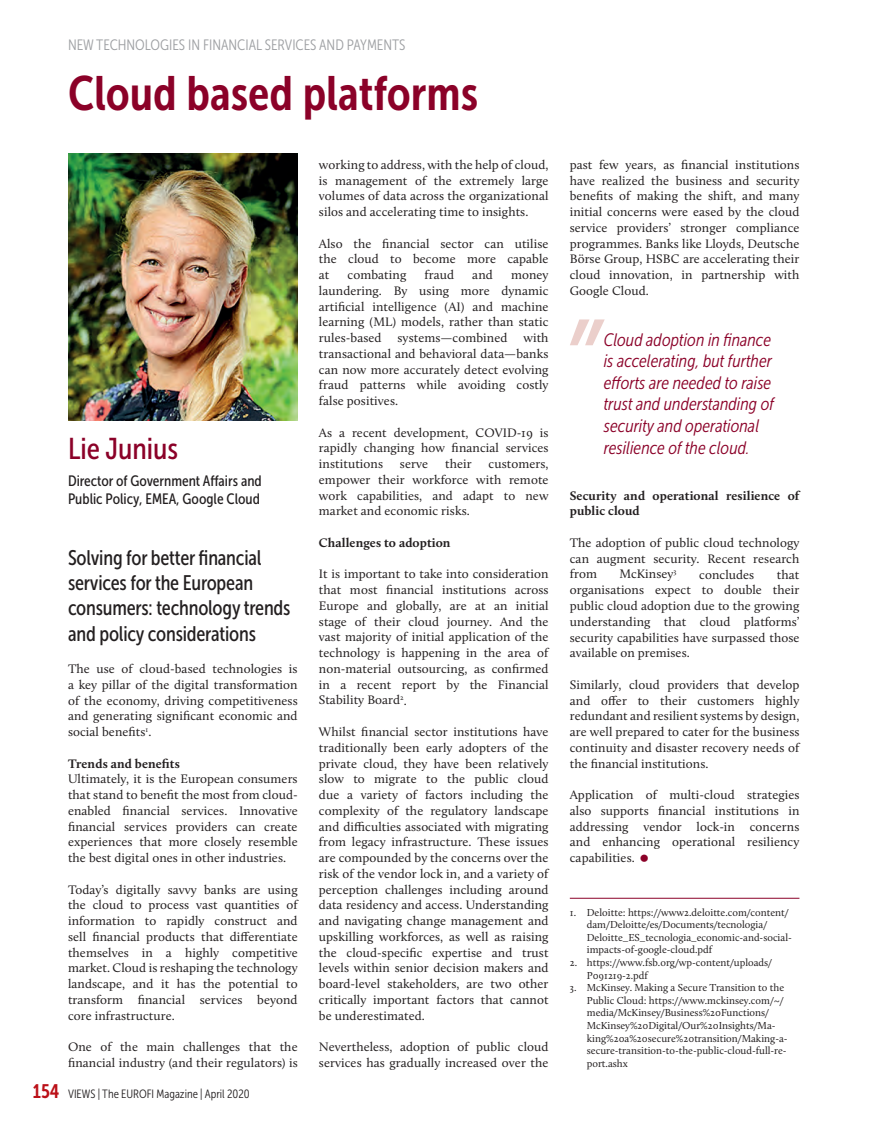
<style>
.page{position:relative;width:893px;height:1127px;background:#fff}
.page>*{position:absolute;margin:0;border:0;box-sizing:border-box;transform-origin:0 0}
.t1{font:48px "Museo Sans Cond 700";color:#8b0128}
.PETIT_Nom{font:30px "Museo Sans Cond 500";color:#8b0128}
.PETIT_Titre{font:21px/25.2px "Museo Sans Cond 500";letter-spacing:-.01em;color:#231f20}
.t2{font:19.5px "Museo Sans Cond 700";color:#bb1018}
.t3{font:italic 18px/21.6px "Museo Sans Cond 300";color:#8b0128}
.PETIT_Fonction{font:15px/18px "Museo Sans Cond 500";color:#231f20}
.t4{font:15px "Museo Sans Cond 300";color:#9d9fa2}
.Texte_Justifié{font:12.75px/15.8px "Calluna";letter-spacing:.005em;color:#231f20;text-align:justify}
.Texte_Justifié-2{font:700 12.75px/15.8px "Calluna";letter-spacing:.005em;color:#231f20}
.t5{font:12px "Museo Sans Cond 300";color:#231f20}
.t6{font:10.5px/12.6px "Calluna";color:#231f20}
</style>
<div class="page">
<hr style="left:570px;top:898px;width:229px;height:1px;background:#8b0128">
<img style="left:68px;top:153px;width:230px;height:268px">
<svg style="left:570px;top:319px;width:35px;height:26px"></svg>
<p class="t4" style="left:68px;top:37px;width:339px">NEW TECHNOLOGIES IN FINANCIAL SERVICES AND PAYMENTS</p>
<p class="t1" style="left:68px;top:67px;width:412px">Cloud based platforms</p>
<p class="PETIT_Nom" style="left:68px;top:432px;width:112px">Lie Junius</p>
<p class="PETIT_Fonction" style="left:68px;top:472px;width:195px">Director of Government Affairs and<br>Public Policy, EMEA, Google Cloud</p>
<p class="PETIT_Titre" style="left:68px;top:545px;width:224px">Solving for better financial services for the European consumers: technology trends and policy considerations</p>
<p class="Texte_Justifié" style="left:68px;top:661px;width:231px">The use of cloud-based technologies is a key pillar of the digital transformation of the economy, driving competitiveness and generating significant economic and social benefits<sup>1</sup>.</p>
<p class="Texte_Justifié-2" style="left:68px;top:755px;width:113px">Trends and benefits</p>
<p class="Texte_Justifié" style="left:68px;top:771px;width:231px">Ultimately, it is the European consumers that stand to benefit the most from cloud&shy;enabled financial services. Innovative financial services providers can create experiences that more closely resemble the best digital ones in other industries.</p>
<p class="Texte_Justifié" style="left:68px;top:881px;width:231px">Today’s digitally savvy banks are using the cloud to process vast quantities of information to rapidly construct and sell financial products that differentiate themselves in a highly competitive market. Cloud is reshaping the technology landscape, and it has the potential to transform financial services beyond core infrastructure.</p>
<p class="Texte_Justifié" style="left:68px;top:1039px;width:231px">One of the main challenges that the financial industry (and their regulators) is</p>
<p class="t2" style="left:33px;top:1080px;width:28px">154</p>
<p class="t5" style="left:68px;top:1087px;width:183px">VIEWS | The EUROFI Magazine | April 2020</p>
<p class="Texte_Justifié" style="left:319px;top:157px;width:231px">working to address, with the help of cloud, is management of the extremely large volumes of data across the organizational silos and accelerating time to insights.</p>
<p class="Texte_Justifié" style="left:319px;top:235px;width:231px">Also the financial sector can utilise the cloud to become more capable at</p>
<p class="Texte_Justifié" style="left:348px;top:267px;width:60px">combating</p>
<p class="Texte_Justifié" style="left:424px;top:267px;width:31px">fraud</p>
<p class="Texte_Justifié" style="left:472px;top:267px;width:22px">and</p>
<p class="Texte_Justifié" style="left:319px;top:267px;width:231px;text-indent:192px">money laundering. By using more dynamic artificial intelligence (AI) and machine learning (ML) models, rather than static rules-based</p>
<p class="Texte_Justifié" style="left:319px;top:330px;width:231px;text-indent:205px">with transactional and behavioral data—banks can now more accurately detect evolving fraud patterns while avoiding costly false positives.</p>
<p class="Texte_Justifié" style="left:319px;top:424px;width:231px">As a recent development, COVID-19 is rapidly changing how financial services institutions</p>
<p class="Texte_Justifié" style="left:397px;top:330px;width:111px">systems—combined</p>
<p class="Texte_Justifié" style="left:400px;top:456px;width:30px">serve</p>
<p class="Texte_Justifié" style="left:445px;top:456px;width:28px">their</p>
<p class="Texte_Justifié" style="left:319px;top:456px;width:231px;text-indent:170px">customers, empower their workforce with remote work capabilities, and adapt to new market and economic risks.</p>
<p class="Texte_Justifié-2" style="left:319px;top:534px;width:133px">Challenges to adoption</p>
<p class="Texte_Justifié" style="left:319px;top:566px;width:231px">It is important to take into consideration that most financial institutions across Europe and globally, are at an initial stage of their cloud journey. And the vast majority of initial application of the technology is happening in the area of non-material outsourcing, as confirmed in a recent report by the Financial Stability Board<sup>2</sup>.</p>
<p class="Texte_Justifié" style="left:319px;top:724px;width:231px">Whilst financial sector institutions have traditionally been early adopters of the private cloud, they have been relatively slow to migrate to the public cloud due a variety of factors including the complexity of the regulatory landscape and difficulties associated with migrating from legacy infrastructure. These issues are compounded by the concerns over the risk of the vendor lock in, and a variety of perception challenges including around data residency and access. Understanding and navigating change management and upskilling workforces, as well as raising the cloud-specific expertise and trust levels within senior decision makers and board-level stakeholders, are two other critically important factors that cannot be underestimated.</p>
<p class="Texte_Justifié" style="left:319px;top:1039px;width:231px">Nevertheless, adoption of public cloud services has gradually increased over the</p>
<p class="Texte_Justifié" style="left:570px;top:157px;width:231px">past few years, as financial institutions have realized the business and security benefits of making the shift, and many initial concerns were eased by the cloud service providers’ stronger compliance programmes. Banks like Lloyds, Deutsche Börse Group, HSBC are accelerating their cloud innovation, in partnership with Google Cloud.</p>
<p class="t3" style="left:604px;top:329px;width:172px">Cloud adoption in finance is accelerating, but further efforts are needed to raise trust and understanding of security and operational resilience of the cloud.</p>
<p class="Texte_Justifié-2" style="left:570px;top:487px;width:231px">Security and operational resilience of public cloud</p>
<p class="Texte_Justifié" style="left:570px;top:535px;width:231px">The adoption of public cloud technology can augment security. Recent research from</p>
<p class="Texte_Justifié" style="left:570px;top:566px;width:231px;text-indent:207px">that organisations expect to double their public cloud adoption due to the growing understanding that cloud platforms’ security capabilities have surpassed those available on premises.</p>
<p class="Texte_Justifié" style="left:570px;top:676px;width:231px">Similarly, cloud providers that develop and offer to their customers highly redundant and resilient systems by design, are well prepared to cater for the business continuity and disaster recovery needs of the financial institutions.</p>
<p class="Texte_Justifié" style="left:570px;top:787px;width:231px">Application of multi-cloud strategies also supports financial institutions in addressing vendor lock-in concerns and enhancing operational resiliency capabilities.</p>
<p class="Texte_Justifié" style="left:620px;top:566px;width:59px">McKinsey<sup>3</sup></p>
<p class="Texte_Justifié" style="left:699px;top:566px;width:57px">concludes</p>
<p class="t6" style="left:587px;top:906px;width:207px;text-indent:-17px">1. Deloitte: https://www2.deloitte.com/content/ dam/Deloitte/es/Documents/tecnologia/ Deloitte_ES_tecnologia_economic-and-social&shy;impacts-of-google-cloud.pdf</p>
<p class="t6" style="left:587px;top:956px;width:187px;text-indent:-17px">2. https://www.fsb.org/wp-content/uploads/<br>P091219-2.pdf</p>
<p class="t6" style="left:587px;top:981px;width:202px;text-indent:-17px">3. McKinsey. Making a Secure Transition to the Public Cloud: https://www.mckinsey.com/~/ media/McKinsey/Business%20Functions/ McKinsey%20Digital/Our%20Insights/Ma&shy;king%20a%20secure%20transition/Making-a&shy;secure-transition-to-the-public-cloud-full-re&shy;port.ashx</p>
</div>
